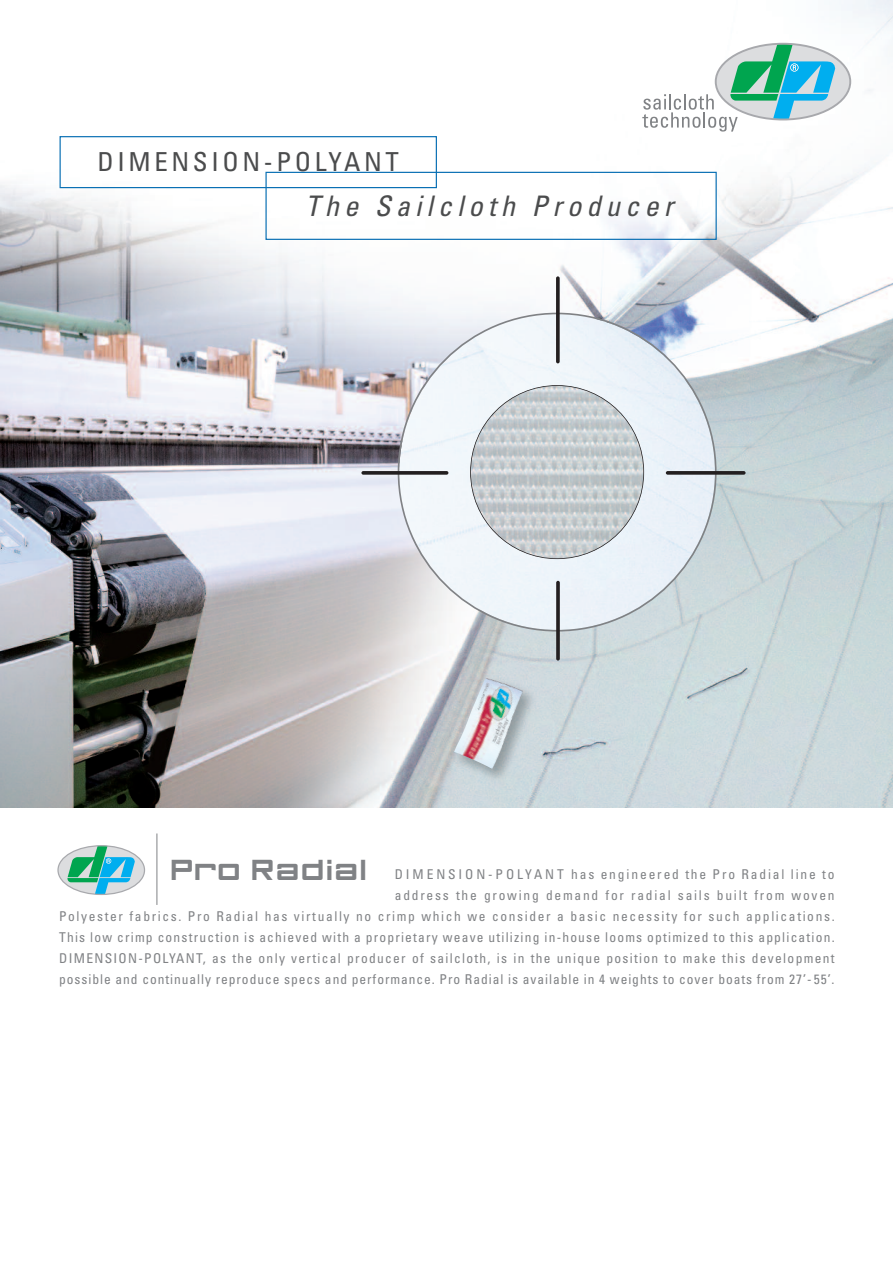
<style>
.page{position:relative;width:893px;height:1263px;background:#fff}
.page>*{position:absolute;margin:0;border:0;box-sizing:border-box;transform-origin:0 0}
.t1{font:30.3px "FF Gothic Two Two";letter-spacing:-.11em;color:#808285}
.t2{font:italic condensed 28.35px "Univers";letter-spacing:.18em;color:#4b4c4d}
.t3{font:condensed 26.1px "Univers";letter-spacing:.135em;color:#4b4c4d}
.t4{font:condensed 13.5px/21px "Univers";letter-spacing:.095em;color:#808285;text-align:right}
</style>
<div class="page">
<img style="left:0;top:0;width:893px;height:808px">
<svg style="left:398px;top:313px;width:319px;height:318px"></svg>
<img style="left:470px;top:385px;width:174px;height:174px;border-radius:50%">
<svg style="left:361px;top:471px;width:87px;height:4px"></svg>
<svg style="left:556px;top:276px;width:4px;height:87px"></svg>
<svg style="left:556px;top:581px;width:4px;height:79px"></svg>
<svg style="left:666px;top:471px;width:80px;height:4px"></svg>
<div style="left:716px;top:44px;width:134px;height:75px;background:#dcdddf;border-radius:50%"></div>
<svg style="left:642px;top:44px;width:193px;height:88px"></svg>
<div style="left:715px;top:43px;width:136px;height:77px;border:2px solid #a8a9ad;border-radius:50%"></div>
<div style="left:265px;top:172px;width:452px;height:68px;border:1px solid #0a70b4"></div>
<div style="left:60px;top:136px;width:377px;height:52px;border:1px solid #0a70b4"></div>
<img style="left:436px;top:651px;width:132px;height:157px">
<img style="left:457px;top:678px;width:66px;height:67px">
<hr style="left:156px;top:833px;width:1px;height:72px;background:#808285">
<div style="left:58px;top:846px;width:87px;height:48px;background:#dcdddf;border-radius:50%"></div>
<svg style="left:67px;top:846px;width:68px;height:48px"></svg>
<div style="left:57px;top:845px;width:88px;height:50px;border:1px solid #a8a9ad;border-radius:50%"></div>
<h3 class="t3" style="left:98px;top:152px;width:303px">DIMENSION-POLYANT</h3>
<h2 class="t2" style="left:305px;top:196px;width:370px">The Sailcloth Producer</h2>
<h1 class="t1" style="left:168px;top:852px;width:203px">Pro Radial</h1>
<p class="t4" style="left:59px;top:864px;width:777px">DIMENSION-POLYANT has engineered the Pro Radial line to<br>address the growing demand for radial sails built from woven<br>Polyester fabrics. Pro Radial has virtually no crimp which we consider a basic necessity for such applications.<br>This low crimp construction is achieved with a proprietary weave utilizing in-house looms optimized to this application.<br>DIMENSION-POLYANT, as the only vertical producer of sailcloth, is in the unique position to make this development possible and continually reproduce specs and performance. Pro Radial is available in 4 weights to cover boats from 27’-55’.</p>
</div>
